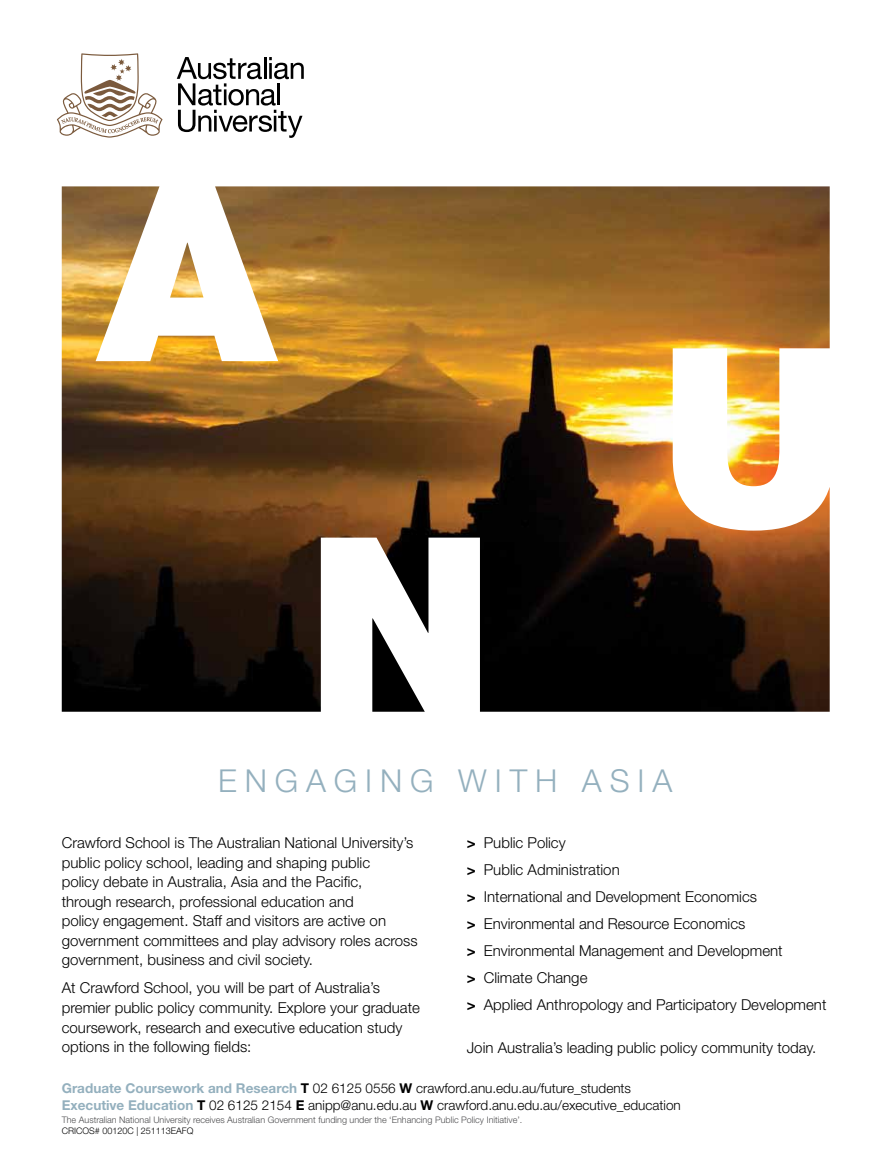
<style>
.page{position:relative;width:893px;height:1170px;background:#fff}
.page>*{position:absolute;margin:0;border:0;box-sizing:border-box;transform-origin:0 0}
.t1{font:300 31.65px "Helvetica Neue LT Std";letter-spacing:.25em;color:#94b0be}
.t2{font:300 15px/19.5px "Helvetica Neue LT Std";color:#000}
.t3{font:300 13.5px/16.5px "Helvetica Neue LT Std";color:#000}
.t4{font:300 9px "Helvetica Neue LT Std";color:#4d4d4f}
.t5{font:300 9px "Helvetica Neue LT Std";color:#000}
.s1{font-weight:700}
.s2{font-weight:700;color:#94b0be}
</style>
<div class="page">
<img style="left:62px;top:186px;width:768px;height:525px">
<svg style="left:177px;top:57px;width:127px;height:81px"></svg>
<svg style="left:57px;top:53px;width:106px;height:85px"></svg>
<h1 class="t1" style="left:218px;top:761px;width:456px">ENGAGING WITH ASIA</h1>
<p class="t2" style="left:62px;top:832px;width:358px">Crawford School is The Australian National University’s public policy school, leading and shaping public<br>policy debate in Australia, Asia and the Pacific,<br>through research, professional education and<br>policy engagement. Staff and visitors are active on government committees and play advisory roles across government, business and civil society.</p>
<p class="t2" style="left:62px;top:977px;width:360px">At Crawford School, you will be part of Australia’s premier public policy community. Explore your graduate coursework, research and executive education study options in the following fields:</p>
<p class="t2" style="left:467px;top:828px;width:361px;line-height:27px"><span class="s1">&gt;</span> Public Policy<br><span class="s1">&gt;</span> Public Administration<br><span class="s1">&gt;</span> International and Development Economics<br><span class="s1">&gt;</span> Environmental and Resource Economics<br><span class="s1">&gt;</span> Environmental Management and Development<br><span class="s1">&gt;</span> Climate Change<br><span class="s1">&gt;</span> Applied Anthropology and Participatory Development</p>
<p class="t2" style="left:467px;top:1037px;width:351px">Join Australia’s leading public policy community today.</p>
<p class="t3" style="left:62px;top:1079px;width:621px"><span class="s2">Graduate Coursework and Research</span> <span class="s1">T</span> 02 6125 0556 <span class="s1">W</span> crawford.anu.edu.au/future_students<br><span class="s2">Executive Education</span> <span class="s1">T</span> 02 6125 2154 <span class="s1">E</span> anipp@anu.edu.au <span class="s1">W</span> crawford.anu.edu.au/executive_education</p>
<p class="t4" style="left:62px;top:1114px;width:462px">The Australian National University receives Australian Government funding under the ‘Enhancing Public Policy Initiative’.</p>
<p class="t5" style="left:62px;top:1124px;width:133px">CRICOS# 00120C | 251113EAFQ</p>
</div>
